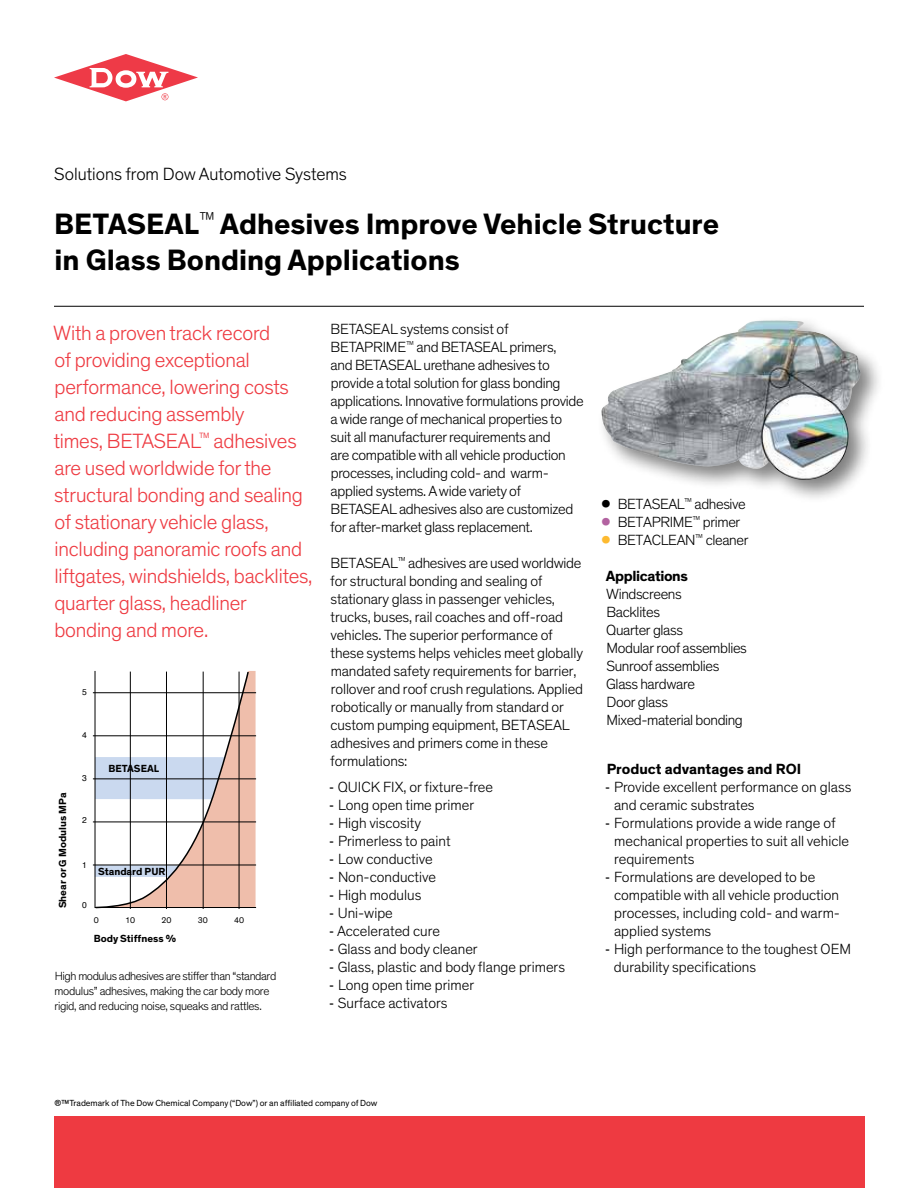
<style>
.page{position:relative;width:918px;height:1188px;background:#fff}
.page>*{position:absolute;margin:0;border:0;box-sizing:border-box;transform-origin:0 0}
.t1{font:700 30px/36px "Dow Corporate";color:#000}
.t2{font:300 21px/27px "Dow Corporate";letter-spacing:-.01em;color:#ee3a41}
.t3{font:300 18px "Dow Corporate";color:#000}
.t4{font:300 15px/18px "Dow Corporate";letter-spacing:-.01em;color:#000}
.t5{font:700 15px "Dow Corporate";color:#000}
.t6{font:700 15px "Dow Corporate";letter-spacing:-.025em;color:#000}
.t7{font:300 12px/15px "Dow Corporate";letter-spacing:-.025em;color:#000}
.t8{font:700 10.5px "Dow Corporate";color:#000}
.t9{font:9px "Dow Corporate";color:#000}
.t10{font:8.55px "Dow Corporate";color:#000}
.t11{font:8.55px "Helvetica";color:#000}
.s1{font-family:"Swift Neue LT Pro";font-weight:400}
.s2{font-size:33px}
.s3{font-size:33px;color:#b262a0}
.s4{font-size:33px;color:#fdba30}
</style>
<div class="page">
<svg style="left:54px;top:54px;width:144px;height:47px"></svg>
<div style="left:54px;top:1116px;width:810px;height:72px;background:#ee3a41"></div>
<hr style="left:54px;top:306px;width:810px;height:1px;background:#000">
<div style="left:596px;top:315px;width:289px;height:190px;background:#000;opacity:.5"></div>
<img style="left:714px;top:320px;width:62px;height:19px">
<hr style="left:93px;top:692px;width:163px;height:1px;background:#000">
<hr style="left:93px;top:736px;width:163px;height:1px;background:#000">
<hr style="left:93px;top:779px;width:163px;height:1px;background:#000">
<hr style="left:93px;top:822px;width:163px;height:1px;background:#000">
<hr style="left:93px;top:865px;width:163px;height:1px;background:#000">
<svg style="left:94px;top:671px;width:163px;height:238px"></svg>
<p class="t3" style="left:54px;top:166px;width:294px">Solutions from Dow Automotive Systems</p>
<h1 class="t1" style="left:54px;top:207px;width:666px">BETASEAL<sup>™</sup> Adhesives Improve Vehicle Structure in Glass Bonding Applications</h1>
<p class="t2" style="left:53px;top:320px;width:261px">With a proven track record<br>of providing exceptional performance, lowering costs and reducing assembly<br>times, BETASEAL<sup>™</sup> adhesives are used worldwide for the structural bonding and sealing of stationary vehicle glass, including panoramic roofs and liftgates, windshields, backlites, quarter glass, headliner bonding and more.</p>
<p class="t11" style="left:82px;top:687px;width:6px">5</p>
<p class="t8" style="left:58px;top:908px;width:117px;rotate:-90deg">Shear or G Modulus MPa</p>
<p class="t11" style="left:82px;top:730px;width:6px">4</p>
<p class="t11" style="left:82px;top:773px;width:6px">3</p>
<p class="t11" style="left:82px;top:815px;width:6px">2</p>
<p class="t8" style="left:109px;top:763px;width:52px">BETASEAL</p>
<p class="t11" style="left:82px;top:860px;width:6px">1</p>
<p class="t11" style="left:82px;top:900px;width:6px">0</p>
<p class="t8" style="left:98px;top:866px;width:69px">Standard PUR</p>
<p class="t10" style="left:94px;top:915px;width:7px">0</p>
<p class="t10" style="left:125px;top:915px;width:12px">10</p>
<p class="t10" style="left:161px;top:915px;width:12px">20</p>
<p class="t10" style="left:198px;top:915px;width:12px">30</p>
<p class="t10" style="left:234px;top:915px;width:12px">40</p>
<p class="t8" style="left:94px;top:934px;width:84px">Body Stiffness %</p>
<p class="t7" style="left:55px;top:969px;width:223px">High modulus adhesives are stiffer than “standard modulus” adhesives, making the car body more rigid, and reducing noise, squeaks and rattles.</p>
<p class="t4" style="left:330px;top:321px;width:255px">BETASEAL systems consist of BETAPRIME<sup>™</sup> and BETASEAL primers,<br>and BETASEAL urethane adhesives to provide a total solution for glass bonding applications. Innovative formulations provide a wide range of mechanical properties to suit all manufacturer requirements and<br>are compatible with all vehicle production processes, including cold- and warm&shy;applied systems. A wide variety of BETASEAL adhesives also are customized for after-market glass replacement.</p>
<p class="t4" style="left:330px;top:555px;width:254px">BETASEAL<sup>™</sup> adhesives are used worldwide for structural bonding and sealing of stationary glass in passenger vehicles, trucks, buses, rail coaches and off-road vehicles. The superior performance of these systems helps vehicles meet globally mandated safety requirements for barrier, rollover and roof crush regulations. Applied robotically or manually from standard or custom pumping equipment, BETASEAL adhesives and primers come in these formulations:</p>
<p class="t4" style="left:330px;top:779px;width:165px"><span class="s1">-</span> QUICK FIX, or fixture-free</p>
<p class="t4" style="left:330px;top:797px;width:146px"><span class="s1">-</span> Long open time primer</p>
<p class="t4" style="left:330px;top:815px;width:93px"><span class="s1">-</span> High viscosity</p>
<p class="t4" style="left:330px;top:833px;width:122px"><span class="s1">-</span> Primerless to paint</p>
<p class="t4" style="left:330px;top:851px;width:104px"><span class="s1">-</span> Low conductive</p>
<p class="t4" style="left:330px;top:869px;width:108px"><span class="s1">-</span> Non-conductive</p>
<p class="t4" style="left:330px;top:887px;width:93px"><span class="s1">-</span> High modulus</p>
<p class="t4" style="left:330px;top:905px;width:65px"><span class="s1">-</span> Uni-wipe</p>
<p class="t4" style="left:330px;top:923px;width:112px"><span class="s1">-</span> Accelerated cure</p>
<p class="t4" style="left:330px;top:941px;width:150px"><span class="s1">-</span> Glass and body cleaner</p>
<p class="t4" style="left:330px;top:959px;width:237px"><span class="s1">-</span> Glass, plastic and body flange primers</p>
<p class="t4" style="left:330px;top:977px;width:146px"><span class="s1">-</span> Long open time primer</p>
<p class="t4" style="left:330px;top:995px;width:119px"><span class="s1">-</span> Surface activators</p>
<p class="t4" style="left:600px;top:495px;width:148px"><span class="s2">•</span> BETASEAL<sup>™</sup> adhesive</p>
<p class="t4" style="left:600px;top:513px;width:142px"><span class="s3">•</span> BETAPRIME<sup>™</sup> primer</p>
<p class="t4" style="left:600px;top:531px;width:150px"><span class="s4">•</span> BETACLEAN<sup>™</sup> cleaner</p>
<p class="t6" style="left:606px;top:569px;width:84px">Applications</p>
<p class="t4" style="left:606px;top:585px;width:142px">Windscreens<br>Backlites<br>Quarter glass<br>Modular roof assemblies<br>Sunroof assemblies<br>Glass hardware<br>Door glass<br>Mixed-material bonding</p>
<p class="t5" style="left:607px;top:762px;width:196px">Product advantages and ROI</p>
<p class="t4" style="left:614px;top:779px;width:239px;text-indent:-8px"><span class="s1">-</span> Provide excellent performance on glass and ceramic substrates</p>
<p class="t4" style="left:614px;top:815px;width:236px;text-indent:-8px"><span class="s1">-</span> Formulations provide a wide range of mechanical properties to suit all vehicle requirements</p>
<p class="t4" style="left:614px;top:869px;width:228px;text-indent:-8px"><span class="s1">-</span> Formulations are developed to be compatible with all vehicle production processes, including cold- and warm&shy;applied systems</p>
<p class="t4" style="left:614px;top:941px;width:239px;text-indent:-8px"><span class="s1">-</span> High performance to the toughest OEM durability specifications</p>
<p class="t9" style="left:54px;top:1099px;width:325px">®™Trademark of The Dow Chemical Company (“Dow”) or an affiliated company of Dow</p>
</div>
